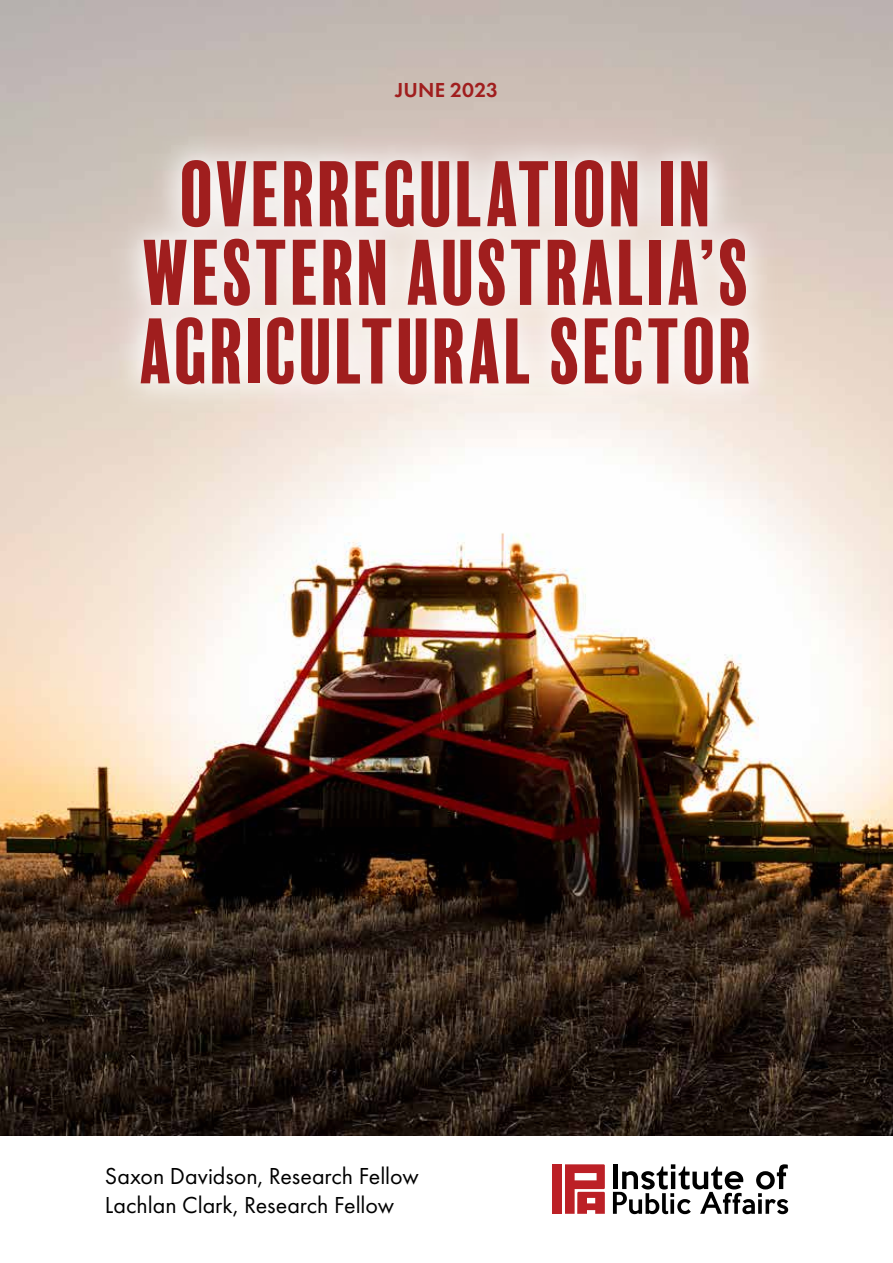
<style>
.page{position:relative;width:893px;height:1263px;background:#fff}
.page>*{position:absolute;margin:0;border:0;box-sizing:border-box;transform-origin:0 0}
.t1{font:84.6px/78.6px "Balboa Plus Fill";letter-spacing:-.03em;color:#a01e1e;text-align:center}
.t2{font:24px/28.8px "Futura PT";color:#000}
.t3{font:600 21px "Futura PT";letter-spacing:.01em;color:#a01e1e}
</style>
<div class="page">
<img style="left:0;top:0;width:893px;height:1135px">
<div style="left:553px;top:1164px;width:9px;height:50px;background:#bc2026"></div>
<svg style="left:613px;top:1164px;width:175px;height:50px"></svg>
<svg style="left:565px;top:1164px;width:40px;height:50px;background:#c94d52"></svg>
<svg style="left:105px;top:123px;width:680px;height:298px;background:#dfd2c8"></svg>
<svg style="left:118px;top:137px;width:654px;height:270px;fill:#f4eeea"></svg>
<p class="t3" style="left:395px;top:77px;width:105px">JUNE 2023</p>
<h1 class="t1" style="left:140px;top:156px;width:618px">OVERREGULATION IN<br>WESTERN AUSTRALIA’S<br>AGRICULTURAL SECTOR</h1>
<p class="t2" style="left:105px;top:1161px;width:315px">Saxon Davidson, Research Fellow<br>Lachlan Clark, Research Fellow</p>
</div>
